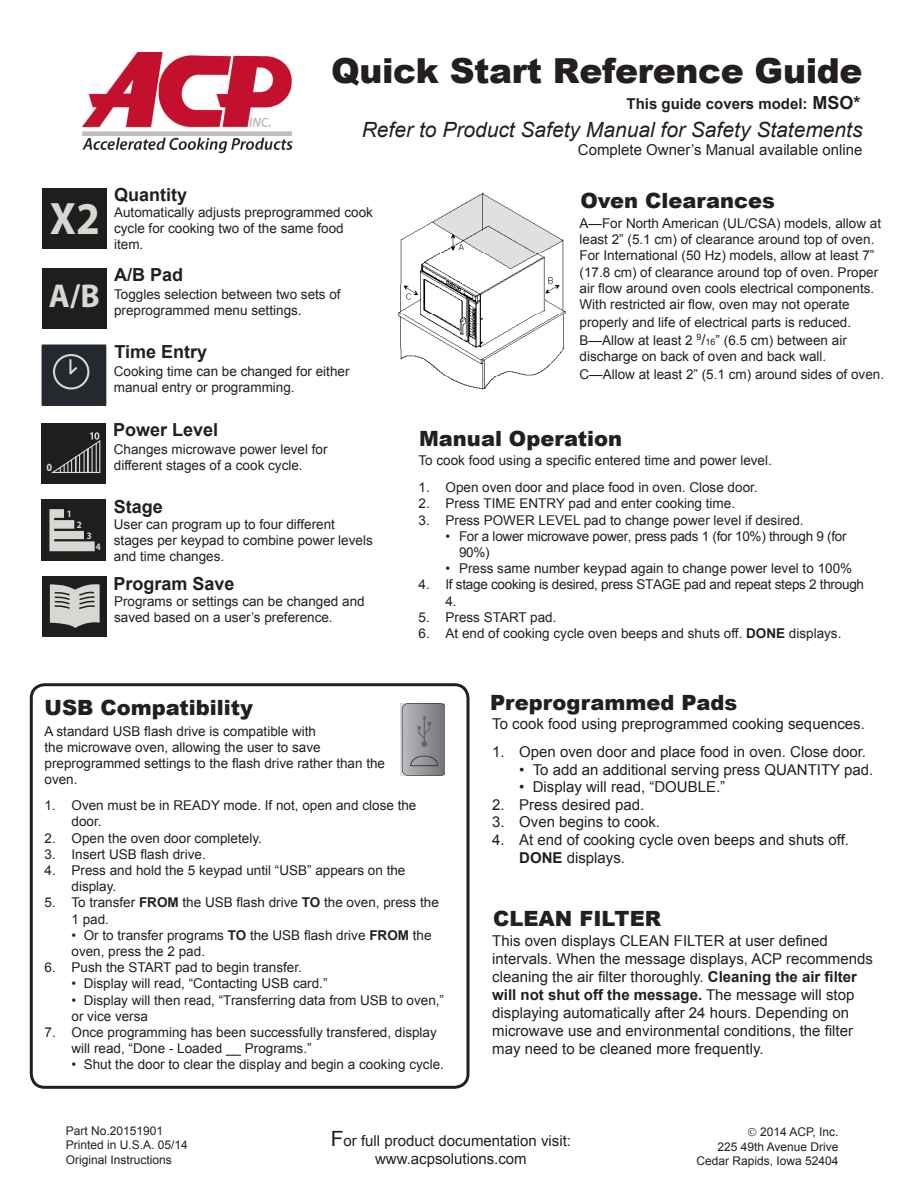
<style>
.page{position:relative;width:918px;height:1188px;background:#fff}
.page>*{position:absolute;margin:0;border:0;box-sizing:border-box;transform-origin:0 0}
.t1{font:700 45.75px "Myriad Pro";color:#d9d7d2;scale:.94 1}
.t2{font:900 34.5px "Arial";letter-spacing:-.01em;color:#231f20}
.t3{font:700 33.15px "Myriad Pro";color:#d9d7d2}
.Arial_Blk_12{font:900 21px "Arial";color:#231f20}
.t4{font:italic 21px "Arial";color:#231f20}
.Arial_10{font:900 21px "Arial";color:#231f20}
.t5{font:700 18px "Arial";color:#231f20}
.Arial_10-2{font:15px/18px "Arial";color:#231f20}
.Arial_10__25_ind___2{font:15px "Arial";color:#231f20}
.Arial_10__25_tab_ind{font:15px "Arial";color:#231f20}
.t6{font:700 15px "Arial";color:#231f20}
.Arial_10__25_tab_ind-2{font:13.5px/16.2px "Arial";color:#231f20}
.Arial_10__25_tab_ind-3{font:13.5px/16.2px "Arial";letter-spacing:-.02em;color:#231f20}
.t7{font:12px "Arial";color:#231f20}
.t8{font:700 10.95px "Myriad Pro";color:#d9d7d2;scale:.94 1}
.t9{font:700 9.75px "Myriad Pro";color:#d9d7d2;scale:.92 1}
.s1{font-size:18px}
.s2{font-size:15px}
.s3{font-size:9px}
.s4{font-weight:700}
.s5{font-size:21px}
</style>
<div class="page">
<img style="left:398px;top:192px;width:167px;height:198px">
<div style="left:41px;top:499px;width:65px;height:62px;background:#201d1e"></div>
<svg style="left:49px;top:509px;width:46px;height:42px"></svg>
<hr style="left:54px;top:518px;width:21px;height:2px;background:#201d1e">
<hr style="left:54px;top:529px;width:31px;height:2px;background:#201d1e">
<hr style="left:54px;top:539px;width:44px;height:2px;background:#201d1e">
<div style="left:42px;top:268px;width:64px;height:61px;background:#201d1e"></div>
<div style="left:41px;top:423px;width:65px;height:61px;background:#201d1e"></div>
<svg style="left:51px;top:432px;width:50px;height:41px"></svg>
<div style="left:42px;top:188px;width:65px;height:61px;background:#201d1e"></div>
<div style="left:42px;top:577px;width:65px;height:60px;background:#201d1e"></div>
<svg style="left:50px;top:584px;width:50px;height:44px"></svg>
<svg style="left:42px;top:345px;width:64px;height:61px"></svg>
<div style="left:30px;top:683px;width:439px;height:406px;border:3px solid #231f20;border-radius:14px"></div>
<img style="left:401px;top:704px;width:44px;height:72px">
<img style="left:82px;top:52px;width:210px;height:101px">
<p class="t2" style="left:331px;top:45px;width:533px">Quick Start Reference Guide</p>
<p class="t6" style="left:627px;top:94px;width:235px">This guide covers model: <span class="s1">MSO*</span></p>
<h1 class="t1" style="left:50px;top:189px;width:55px">X2</h1>
<h3 class="t3" style="left:49px;top:274px;width:53px">A/B</h3>
<p class="t8" style="left:46px;top:460px;width:8px">0</p>
<p class="t9" style="left:67px;top:508px;width:7px">1</p>
<p class="t9" style="left:77px;top:519px;width:7px">2</p>
<p class="t9" style="left:87px;top:529px;width:7px">3</p>
<p class="t9" style="left:96px;top:540px;width:7px">4</p>
<p class="t4" style="left:362px;top:116px;width:502px">Refer to Product Safety Manual for Safety Statements</p>
<p class="Arial_10-2" style="left:578px;top:140px;width:286px">Complete Owner’s Manual available online</p>
<p class="t5" style="left:114px;top:182px;width:75px">Quantity</p>
<p class="Arial_10__25_tab_ind-2" style="left:114px;top:204px;width:260px">Automatically adjusts preprogrammed cook cycle for cooking two of the same food item.</p>
<p class="t5" style="left:114px;top:263px;width:71px">A/B Pad</p>
<p class="Arial_10__25_tab_ind-2" style="left:114px;top:286px;width:228px">Toggles selection between two sets of preprogrammed menu settings.</p>
<p class="t5" style="left:114px;top:339px;width:94px">Time Entry</p>
<p class="Arial_10__25_tab_ind-2" style="left:114px;top:363px;width:237px">Cooking time can be changed for either manual entry or programming.</p>
<p class="t5" style="left:113px;top:418px;width:107px">Power Level</p>
<p class="Arial_10__25_tab_ind-2" style="left:114px;top:441px;width:215px">Changes microwave power level for different stages of a cook cycle.</p>
<p class="t5" style="left:114px;top:494px;width:51px">Stage</p>
<p class="Arial_10__25_tab_ind-2" style="left:114px;top:516px;width:260px">User can program up to four different stages per keypad to combine power levels and time changes.</p>
<p class="t5" style="left:113px;top:572px;width:123px">Program Save</p>
<p class="Arial_10__25_tab_ind-2" style="left:114px;top:593px;width:252px">Programs or settings can be changed and saved based on a user’s preference.</p>
<p class="Arial_Blk_12" style="left:580px;top:186px;width:196px">Oven Clearances</p>
<p class="Arial_10__25_tab_ind-2" style="left:580px;top:215px;width:303px">A—For North American (UL/CSA) models, allow at least 2” (5.1 cm) of clearance around top of oven.<br>For International (50 Hz) models, allow at least 7” (17.8 cm) of clearance around top of oven. Proper air flow around oven cools electrical components.<br>With restricted air flow, oven may not operate</p>
<p class="Arial_10__25_tab_ind-2" style="left:580px;top:314px;width:273px">properly and life of electrical parts is reduced.</p>
<p class="Arial_10__25_tab_ind-2" style="left:580px;top:332px;width:269px">B—Allow at least 2 <sup>9</sup><span class="s2">/</span><span class="s3">16</span>” (6.5 cm) between air discharge on back of oven and back wall.</p>
<p class="Arial_10__25_tab_ind-2" style="left:580px;top:366px;width:306px">C—Allow at least 2” (5.1 cm) around sides of oven.</p>
<p class="Arial_Blk_12" style="left:419px;top:423px;width:205px">Manual Operation</p>
<p class="Arial_10__25_tab_ind-2" style="left:418px;top:452px;width:355px">To cook food using a specific entered time and power level.</p>
<p class="Arial_10__25_tab_ind-2" style="left:418px;top:479px;width:341px">1. Open oven door and place food in oven. Close door.</p>
<p class="Arial_10__25_tab_ind-2" style="left:418px;top:496px;width:318px">2. Press TIME ENTRY pad and enter cooking time.</p>
<p class="Arial_10__25_tab_ind-2" style="left:418px;top:512px;width:387px">3. Press POWER LEVEL pad to change power level if desired.</p>
<p class="Arial_10__25_tab_ind-3" style="left:459px;top:528px;width:389px;text-indent:-14px">• For a lower microwave power, press pads 1 (for 10%) through 9 (for<br>90%)</p>
<p class="Arial_10__25_tab_ind-2" style="left:446px;top:560px;width:408px">• Press same number keypad again to change power level to 100%</p>
<p class="Arial_10__25_tab_ind-3" style="left:446px;top:577px;width:420px;text-indent:-27px">4. If stage cooking is desired, press STAGE pad and repeat steps 2 through<br>4.</p>
<p class="Arial_10__25_tab_ind-2" style="left:418px;top:609px;width:140px">5. Press START pad.</p>
<p class="Arial_10__25_tab_ind-2" style="left:418px;top:625px;width:424px">6. At end of cooking cycle oven beeps and shuts off. <span class="s4">DONE</span> displays.</p>
<p class="Arial_Blk_12" style="left:45px;top:693px;width:210px">USB Compatibility</p>
<p class="Arial_10__25_tab_ind-2" style="left:45px;top:723px;width:342px">A standard USB flash drive is compatible with<br>the microwave oven, allowing the user to save preprogrammed settings to the flash drive rather than the oven.</p>
<p class="Arial_10__25_tab_ind-2" style="left:72px;top:798px;width:346px;text-indent:-27px">1. Oven must be in READY mode. If not, open and close the door.</p>
<p class="Arial_10__25_tab_ind-2" style="left:45px;top:830px;width:219px">2. Open the oven door completely.</p>
<p class="Arial_10__25_tab_ind-2" style="left:45px;top:846px;width:163px">3. Insert USB flash drive.</p>
<p class="Arial_10__25_tab_ind-2" style="left:72px;top:862px;width:335px;text-indent:-27px">4. Press and hold the 5 keypad until “USB” appears on the display.</p>
<p class="Arial_10__25_tab_ind-2" style="left:72px;top:895px;width:369px;text-indent:-27px">5. To transfer <span class="s4">FROM</span> the USB flash drive <span class="s4">TO</span> the oven, press the<br>1 pad.</p>
<p class="Arial_10__25_tab_ind-2" style="left:72px;top:927px;width:362px">• Or to transfer programs <span class="s4">TO</span> the USB flash drive <span class="s4">FROM</span> the oven, press the 2 pad.</p>
<p class="Arial_10__25_tab_ind-2" style="left:45px;top:960px;width:259px">6. Push the START pad to begin transfer.</p>
<p class="Arial_10__25_tab_ind-2" style="left:72px;top:976px;width:258px">• Display will read, “Contacting USB card.”</p>
<p class="Arial_10__25_tab_ind-2" style="left:72px;top:992px;width:374px">• Display will then read, “Transferring data from USB to oven,” or vice versa</p>
<p class="Arial_10__25_tab_ind-2" style="left:72px;top:1024px;width:367px;text-indent:-27px">7. Once programming has been successfully transfered, display will read, “Done - Loaded __ Programs.”</p>
<p class="Arial_10__25_tab_ind-2" style="left:72px;top:1057px;width:374px">• Shut the door to clear the display and begin a cooking cycle.</p>
<p class="Arial_Blk_12" style="left:490px;top:687px;width:249px">Preprogrammed Pads</p>
<p class="Arial_10-2" style="left:492px;top:715px;width:374px">To cook food using preprogrammed cooking sequences.</p>
<p class="Arial_10-2" style="left:492px;top:743px;width:375px">1. Open oven door and place food in oven. Close door.</p>
<p class="Arial_10__25_ind___2" style="left:519px;top:760px;width:356px">• To add an additional serving press QUANTITY pad.</p>
<p class="Arial_10__25_ind___2" style="left:519px;top:777px;width:208px">• Display will read, “DOUBLE.”</p>
<p class="Arial_10__25_tab_ind" style="left:492px;top:795px;width:154px">2. Press desired pad.</p>
<p class="Arial_10__25_tab_ind" style="left:492px;top:812px;width:169px">3. Oven begins to cook.</p>
<p class="Arial_10-2" style="left:519px;top:831px;width:331px;text-indent:-27px">4. At end of cooking cycle oven beeps and shuts off.<br><span class="s4">DONE</span> displays.</p>
<p class="Arial_10" style="left:493px;top:903px;width:170px">CLEAN FILTER</p>
<p class="Arial_10-2" style="left:492px;top:932px;width:382px">This oven displays CLEAN FILTER at user defined intervals. When the message displays, ACP recommends cleaning the air filter thoroughly. <span class="s4">Cleaning the air filter will not shut off the message.</span> The message will stop displaying automatically after 24 hours. Depending on microwave use and environmental conditions, the filter may need to be cleaned more frequently.</p>
<p class="t7" style="left:66px;top:1123px;width:99px">Part No.20151901</p>
<p class="t7" style="left:66px;top:1137px;width:124px">Printed in U.S.A. 05/14</p>
<p class="t7" style="left:66px;top:1151px;width:108px">Original Instructions</p>
<p class="Arial_10-2" style="left:331px;top:1132px;width:242px;text-align:center"><span class="s5">F</span>or full product documentation visit: www.acpsolutions.com</p>
<p class="t7" style="left:760px;top:1124px;width:80px">2014 ACP, Inc.</p>
<p class="t7" style="left:717px;top:1138px;width:123px">225 49th Avenue Drive</p>
<p class="t7" style="left:696px;top:1153px;width:144px">Cedar Rapids, Iowa 52404</p>
</div>
